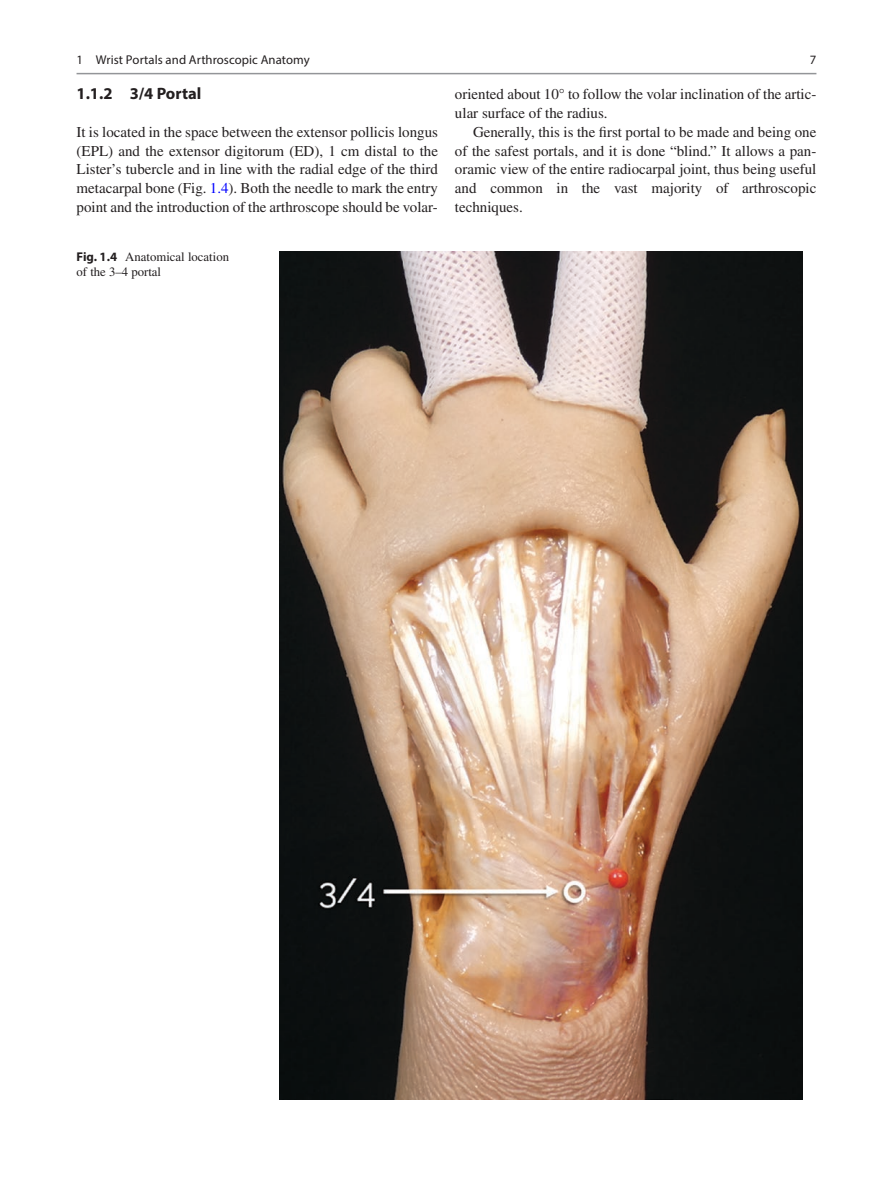
<style>
.page{position:relative;width:893px;height:1187px;background:#fff}
.page>*{position:absolute;margin:0;border:0;box-sizing:border-box;transform-origin:0 0}
.t1{font:700 16.5px "Myriad Pro";color:#231f20}
.t2{font:15px/18.8px "Times LT Std";color:#231f20;text-align:justify}
.t3{font:12.75px/15px "Times LT Std";color:#231f20}
.t4{font:12.75px "Myriad Pro Regular 3";letter-spacing:.005em;color:#231f20}
.t5{font:12.75px "Myriad Pro";color:#231f20}
.s1{color:#00f}
.s2{font-family:"Myriad Pro";font-weight:700}
</style>
<div class="page">
<img style="left:280px;top:252px;width:523px;height:847px">
<hr style="left:77px;top:73px;width:739px;height:1px;background:#939598">
<p class="t4" style="left:77px;top:52px;width:235px">1 Wrist Portals and Arthroscopic Anatomy</p>
<p class="t1" style="left:77px;top:83px;width:126px">1.1.2 3/4 Portal</p>
<p class="t2" style="left:77px;top:122px;width:363px">It is located in the space between the extensor pollicis longus (EPL) and the extensor digitorum (ED), 1 cm distal to the Lister’s tubercle and in line with the radial edge of the third metacarpal bone (Fig. <span class="s1">1.4</span>). Both the needle to mark the entry point and the introduction of the arthroscope should be volar-</p>
<p class="t3" style="left:77px;top:249px;width:154px"><span class="s2">Fig. 1.4</span> Anatomical location of the 3–4 portal</p>
<p class="t5" style="left:810px;top:52px;width:8px">7</p>
<p class="t2" style="left:455px;top:85px;width:363px">oriented about 10° to follow the volar inclination of the artic&shy;ular surface of the radius.</p>
<p class="t2" style="left:455px;top:122px;width:363px;text-indent:18px">Generally, this is the first portal to be made and being one of the safest portals, and it is done “blind.” It allows a pan&shy;oramic view of the entire radiocarpal joint, thus being useful and common in the vast majority of arthroscopic techniques.</p>
</div>
